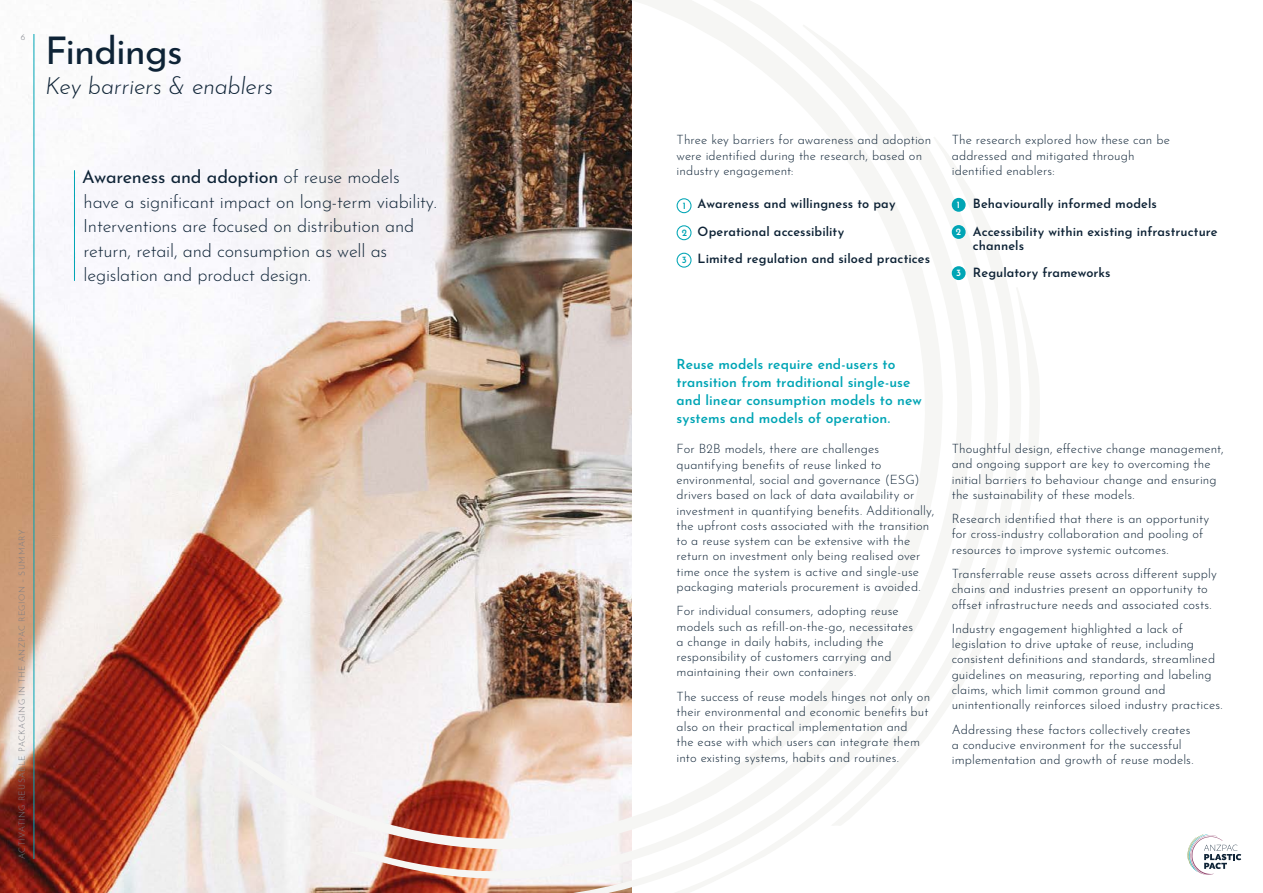
<style>
.page{position:relative;width:1263px;height:893px;background:#fff}
.page>*{position:absolute;margin:0;border:0;box-sizing:border-box;transform-origin:0 0}
.t1{font:38.25px "Josefin Sans";letter-spacing:-.025em;color:#0e2336}
.t2{font:italic 300 23.4px "Josefin Sans";letter-spacing:-.015em;color:#0e2336}
.t3{font:300 18px/24.5px "Josefin Sans";letter-spacing:-.01em;color:#0e2336}
.t4{font:600 13.8px/18px "Josefin Sans";letter-spacing:.005em;color:#00a5b5}
.t5{font:300 12.75px/15.3px "Josefin Sans";letter-spacing:.005em;color:#0e2336}
.t6{font:600 12.75px/27.5px "Josefin Sans";letter-spacing:.005em;color:#0e2336}
.t7{font:300 8.55px "Josefin Sans";letter-spacing:.05em;color:#7a7d85}
.s1{font-weight:400}
.s2{font-size:9.6px;color:#00a5b5}
.s3{font-size:9.6px;color:#fff}
</style>
<div class="page">
<img style="left:0;top:3px;width:349px;height:890px">
<svg style="left:219px;top:0;width:130px;height:849px"></svg>
<img style="left:349px;top:0;width:435px;height:893px">
<img style="left:555px;top:24px;width:366px;height:869px">
<svg style="left:664px;top:137px;width:344px;height:756px"></svg>
<svg style="left:831px;top:287px;width:209px;height:539px"></svg>
<hr style="left:74px;top:170px;width:1px;height:111px;background:#00a5b5">
<div style="left:677px;top:198px;width:14px;height:15px;border:1px solid #00a5b5;border-radius:50%"></div>
<div style="left:677px;top:225px;width:14px;height:15px;border:1px solid #00a5b5;border-radius:50%"></div>
<div style="left:677px;top:253px;width:14px;height:15px;border:1px solid #00a5b5;border-radius:50%"></div>
<div style="left:952px;top:198px;width:14px;height:14px;background:#00a5b5;border-radius:50%"></div>
<div style="left:952px;top:225px;width:14px;height:14px;background:#00a5b5;border-radius:50%"></div>
<div style="left:952px;top:266px;width:14px;height:14px;background:#00a5b5;border-radius:50%"></div>
<hr style="left:34px;top:34px;width:1px;height:825px;background:#00a5b5">
<svg style="left:1187px;top:834px;width:54px;height:41px"></svg>
<p class="t7" style="left:21px;top:30px;width:6px">6</p>
<h1 class="t1" style="left:45px;top:18px;width:139px">Findings</h1>
<h2 class="t2" style="left:45px;top:67px;width:229px">Key barriers &amp; enablers</h2>
<h3 class="t3" style="left:82px;top:163px;width:356px"><span class="s1">Awareness and adoption</span> of reuse models have a significant impact on long-term viability.<br>Interventions are focused on distribution and return, retail, and consumption as well as legislation and product design.</h3>
<p class="t7" style="left:15px;top:859px;width:331px;rotate:-90deg">ACTIVATING REUSABLE PACKAGING IN THE ANZPAC REGION – SUMMARY</p>
<p class="t5" style="left:677px;top:131px;width:256px">Three key barriers for awareness and adoption were identified during the research, based on industry engagement:</p>
<p class="t6" style="left:682px;top:188px;width:250px"><span class="s2">1</span> Awareness and willingness to pay<br><span class="s2">2</span> Operational accessibility<br><span class="s2">3</span> Limited regulation and siloed practices</p>
<p class="t5" style="left:952px;top:131px;width:220px">The research explored how these can be addressed and mitigated through identified enablers:</p>
<p class="t6" style="left:956px;top:188px;width:263px"><span class="s3">1</span> Behaviourally informed models<br><span class="s3">2</span> Accessibility within existing infrastructure</p>
<p class="t6" style="left:956px;top:230px;width:156px;text-indent:17px">channels<br><span class="s3">3</span> Regulatory frameworks</p>
<p class="t4" style="left:677px;top:353px;width:247px">Reuse models require end-users to transition from traditional single-use and linear consumption models to new systems and models of operation.</p>
<p class="t5" style="left:677px;top:440px;width:259px">For B2B models, there are challenges quantifying benefits of reuse linked to environmental, social and governance (ESG) drivers based on lack of data availability or investment in quantifying benefits. Additionally, the upfront costs associated with the transition to a reuse system can be extensive with the return on investment only being realised over time once the system is active and single-use packaging materials procurement is avoided.</p>
<p class="t5" style="left:677px;top:602px;width:238px">For individual consumers, adopting reuse models such as refill-on-the-go, necessitates a change in daily habits, including the responsibility of customers carrying and maintaining their own containers.</p>
<p class="t5" style="left:677px;top:687px;width:255px">The success of reuse models hinges not only on their environmental and economic benefits but also on their practical implementation and<br>the ease with which users can integrate them into existing systems, habits and routines.</p>
<p class="t5" style="left:952px;top:440px;width:274px">Thoughtful design, effective change management, and ongoing support are key to overcoming the initial barriers to behaviour change and ensuring the sustainability of these models.</p>
<p class="t5" style="left:952px;top:510px;width:259px">Research identified that there is an opportunity for cross-industry collaboration and pooling of resources to improve systemic outcomes.</p>
<p class="t5" style="left:952px;top:565px;width:267px">Transferrable reuse assets across different supply chains and industries present an opportunity to offset infrastructure needs and associated costs.</p>
<p class="t5" style="left:952px;top:619px;width:272px">Industry engagement highlighted a lack of legislation to drive uptake of reuse, including consistent definitions and standards, streamlined guidelines on measuring, reporting and labeling claims, which limit common ground and unintentionally reinforces siloed industry practices.</p>
<p class="t5" style="left:952px;top:720px;width:243px">Addressing these factors collectively creates a conducive environment for the successful implementation and growth of reuse models.</p>
</div>
